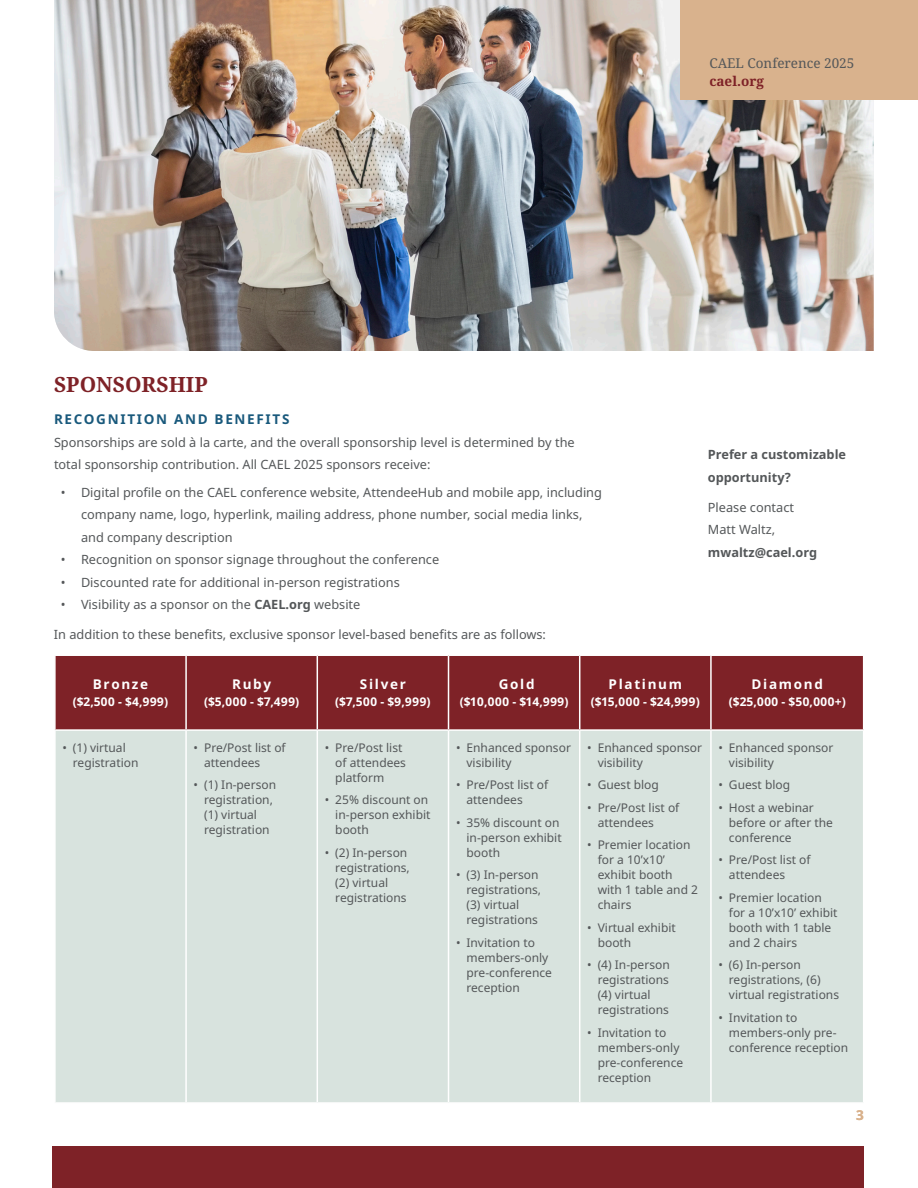
<style>
.page{position:relative;width:918px;height:1188px;background:#fff}
.page>*{position:absolute;margin:0;border:0;box-sizing:border-box;transform-origin:0 0}
.body_text_2{font:700 21px "Noto Serif";color:#7e2227}
.table_header_1{font:700 13.5px "Noto Sans";letter-spacing:.125em;color:#fff}
.body_text_2-2{font:700 13.5px "Noto Sans";letter-spacing:.125em;color:#19597c}
.t1{font:13.5px "Noto Serif";color:#545759}
.t2{font:700 13.5px "Noto Serif";color:#7e2227}
.t3{font:700 13.5px "Noto Sans";color:#d9b28d}
.body_text_2-3{font:12.75px/22.5px "Noto Sans";color:#545759}
.body_text_2-4{font:700 12.75px/22.5px "Noto Sans";color:#545759}
.table_bullet_2{font:12px/15px "Noto Sans";color:#545759}
.table_header_1-2{font:700 12px "Noto Sans";color:#fff}
.s1{font-weight:700}
</style>
<div class="page">
<div style="left:53px;top:1146px;width:811px;height:42px;background:#7e2227"></div>
<img style="left:54px;top:0;width:820px;height:351px">
<div style="left:56px;top:656px;width:807px;height:73px;background:#7e2227"></div>
<div style="left:56px;top:731px;width:807px;height:371px;background:#d8e3de"></div>
<hr style="left:185px;top:656px;width:2px;height:73px;background:#fff">
<hr style="left:317px;top:656px;width:1px;height:73px;background:#fff">
<hr style="left:448px;top:656px;width:1px;height:73px;background:#fff">
<hr style="left:579px;top:656px;width:1px;height:73px;background:#fff">
<hr style="left:710px;top:656px;width:2px;height:73px;background:#fff">
<hr style="left:185px;top:731px;width:2px;height:371px;background:#fff">
<hr style="left:317px;top:731px;width:1px;height:371px;background:#fff">
<hr style="left:448px;top:731px;width:1px;height:371px;background:#fff">
<hr style="left:579px;top:731px;width:1px;height:371px;background:#fff">
<hr style="left:710px;top:731px;width:2px;height:371px;background:#fff">
<div style="left:681px;top:0;width:237px;height:99px;background:#d9b28d"></div>
<p class="t1" style="left:709px;top:54px;width:146px">CAEL Conference 2025</p>
<p class="t2" style="left:709px;top:72px;width:56px">cael.org</p>
<p class="body_text_2" style="left:54px;top:369px;width:155px">SPONSORSHIP</p>
<p class="body_text_2-2" style="left:54px;top:409px;width:237px">RECOGNITION AND BENEFITS</p>
<p class="body_text_2-3" style="left:54px;top:431px;width:522px">Sponsorships are sold à la carte, and the overall sponsorship level is determined by the total sponsorship contribution. All CAEL 2025 sponsors receive:</p>
<p class="body_text_2-3" style="left:81px;top:481px;width:523px;text-indent:-20px">• Digital profile on the CAEL conference website, AttendeeHub and mobile app, including company name, logo, hyperlink, mailing address, phone number, social media links, and company description</p>
<p class="body_text_2-3" style="left:61px;top:548px;width:380px">• Recognition on sponsor signage throughout the conference</p>
<p class="body_text_2-3" style="left:61px;top:571px;width:341px">• Discounted rate for additional in-person registrations</p>
<p class="body_text_2-3" style="left:61px;top:593px;width:301px">• Visibility as a sponsor on the <span class="s1">CAEL.org</span> website</p>
<p class="body_text_2-3" style="left:54px;top:623px;width:494px">In addition to these benefits, exclusive sponsor level-based benefits are as follows:</p>
<p class="body_text_2-4" style="left:708px;top:443px;width:140px">Prefer a customizable opportunity?</p>
<p class="body_text_2-3" style="left:708px;top:496px;width:111px">Please contact<br>Matt Waltz, <span class="s1">mwaltz@cael.org</span></p>
<p class="table_header_1" style="left:93px;top:674px;width:57px">Bronze</p>
<p class="table_header_1-2" style="left:73px;top:693px;width:97px">($2,500 - $4,999)</p>
<p class="table_header_1" style="left:232px;top:674px;width:41px">Ruby</p>
<p class="table_header_1-2" style="left:204px;top:693px;width:97px">($5,000 - $7,499)</p>
<p class="table_header_1" style="left:360px;top:674px;width:47px">Silver</p>
<p class="table_header_1-2" style="left:335px;top:693px;width:97px">($7,500 - $9,999)</p>
<p class="table_header_1" style="left:499px;top:674px;width:37px">Gold</p>
<p class="table_header_1-2" style="left:460px;top:693px;width:110px">($10,000 - $14,999)</p>
<p class="table_header_1" style="left:609px;top:674px;width:75px">Platinum</p>
<p class="table_header_1-2" style="left:591px;top:693px;width:111px">($15,000 - $24,999)</p>
<p class="table_header_1" style="left:752px;top:674px;width:73px">Diamond</p>
<p class="table_header_1-2" style="left:729px;top:693px;width:118px">($25,000 - $50,000+)</p>
<p class="table_bullet_2" style="left:73px;top:740px;width:67px;text-indent:-10px">• (1) virtual registration</p>
<p class="table_bullet_2" style="left:204px;top:740px;width:83px;text-indent:-10px">• Pre/Post list of attendees</p>
<p class="table_bullet_2" style="left:204px;top:777px;width:74px;text-indent:-10px">• (1) In-person registration, (1) virtual registration</p>
<p class="table_bullet_2" style="left:335px;top:740px;width:72px;text-indent:-10px">• Pre/Post list of attendees platform</p>
<p class="table_bullet_2" style="left:335px;top:792px;width:97px;text-indent:-10px">• 25% discount on in-person exhibit booth</p>
<p class="table_bullet_2" style="left:335px;top:845px;width:76px;text-indent:-10px">• (2) In-person registrations, (2) virtual registrations</p>
<p class="table_bullet_2" style="left:467px;top:740px;width:106px;text-indent:-10px">• Enhanced sponsor visibility</p>
<p class="table_bullet_2" style="left:467px;top:777px;width:83px;text-indent:-10px">• Pre/Post list of attendees</p>
<p class="table_bullet_2" style="left:467px;top:815px;width:97px;text-indent:-10px">• 35% discount on in-person exhibit booth</p>
<p class="table_bullet_2" style="left:467px;top:867px;width:76px;text-indent:-10px">• (3) In-person registrations, (3) virtual registrations</p>
<p class="table_bullet_2" style="left:467px;top:935px;width:87px;text-indent:-10px">• Invitation to members-only pre-conference reception</p>
<p class="table_bullet_2" style="left:598px;top:740px;width:106px;text-indent:-10px">• Enhanced sponsor visibility</p>
<p class="table_bullet_2" style="left:587px;top:777px;width:73px">• Guest blog</p>
<p class="table_bullet_2" style="left:598px;top:800px;width:83px;text-indent:-10px">• Pre/Post list of attendees</p>
<p class="table_bullet_2" style="left:598px;top:837px;width:102px;text-indent:-10px">• Premier location for a 10’x10’ exhibit booth with 1 table and 2 chairs</p>
<p class="table_bullet_2" style="left:598px;top:920px;width:80px;text-indent:-10px">• Virtual exhibit booth</p>
<p class="table_bullet_2" style="left:598px;top:957px;width:74px;text-indent:-10px">• (4) In-person registrations (4) virtual registrations</p>
<p class="table_bullet_2" style="left:598px;top:1025px;width:87px;text-indent:-10px">• Invitation to members-only pre-conference reception</p>
<p class="table_bullet_2" style="left:729px;top:740px;width:106px;text-indent:-10px">• Enhanced sponsor visibility</p>
<p class="table_bullet_2" style="left:718px;top:777px;width:73px">• Guest blog</p>
<p class="table_bullet_2" style="left:729px;top:800px;width:106px;text-indent:-10px">• Host a webinar before or after the conference</p>
<p class="table_bullet_2" style="left:729px;top:852px;width:83px;text-indent:-10px">• Pre/Post list of attendees</p>
<p class="table_bullet_2" style="left:729px;top:890px;width:110px;text-indent:-10px">• Premier location for a 10’x10’ exhibit booth with 1 table and 2 chairs</p>
<p class="table_bullet_2" style="left:729px;top:957px;width:112px;text-indent:-10px">• (6) In-person registrations, (6) virtual registrations</p>
<p class="table_bullet_2" style="left:729px;top:1010px;width:121px;text-indent:-10px">• Invitation to members-only pre&shy;conference reception</p>
<p class="t3" style="left:856px;top:1105px;width:9px">3</p>
</div>
